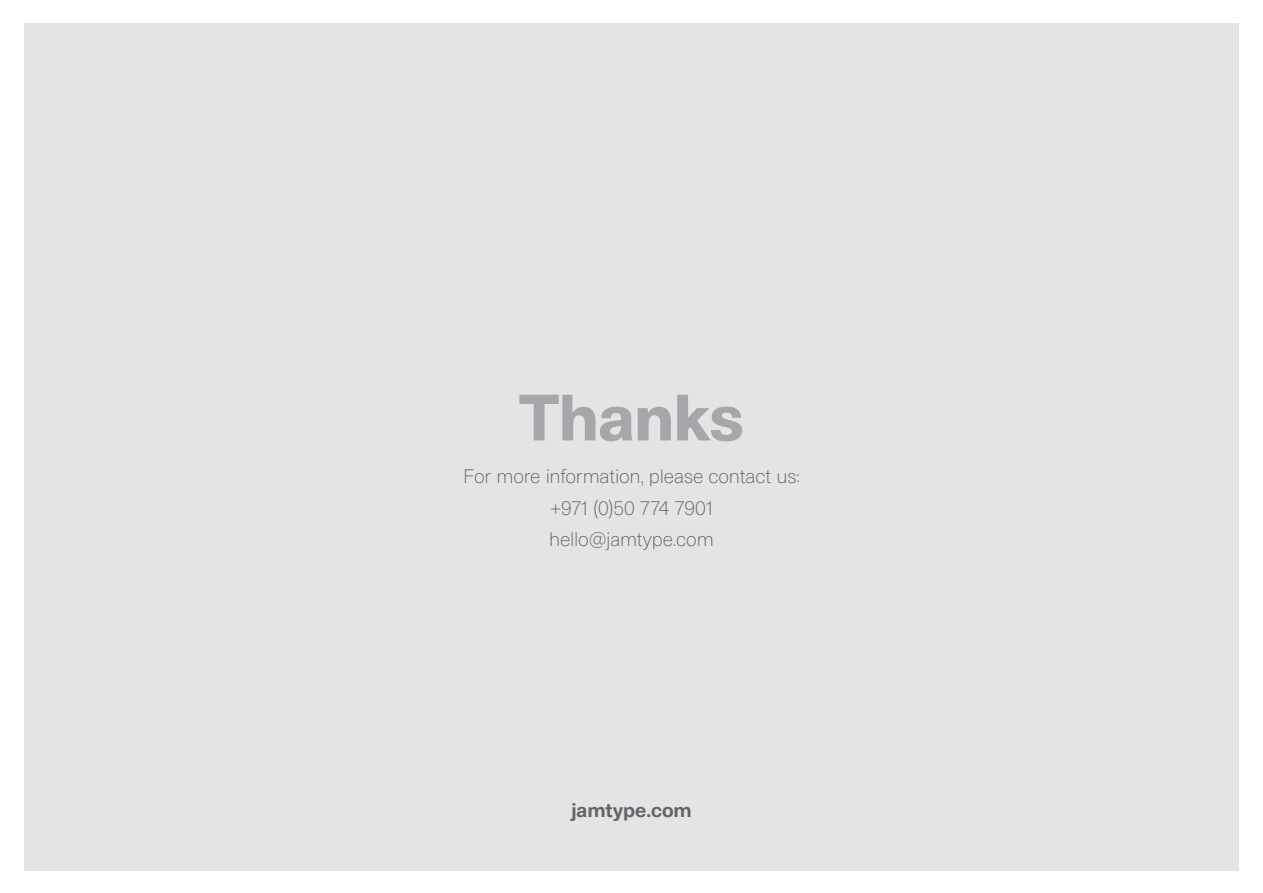
<style>
.page{position:relative;width:1263px;height:893px;background:#fff}
.page>*{position:absolute;margin:0;border:0;box-sizing:border-box;transform-origin:0 0}
.t1{font:800 64.5px "JAM Grotesque";letter-spacing:-.015em;color:#a5a7aa}
.t2{font:300 19.5px/31.5px "JAM Grotesque";letter-spacing:-.01em;color:#61646a;text-align:center}
.t3{font:700 19.5px "JAM Grotesque";letter-spacing:-.005em;color:#61646a}
</style>
<div class="page">
<div style="left:24px;top:23px;width:1215px;height:847px;background:#e3e4e3"></div>
<h1 class="t1" style="left:519px;top:376px;width:227px">Thanks</h1>
<p class="t2" style="left:463px;top:461px;width:338px">For more information, please contact us: +971 (0)50 774 7901<br>hello@jamtype.com</p>
<p class="t3" style="left:571px;top:797px;width:122px">jamtype.com</p>
</div>
